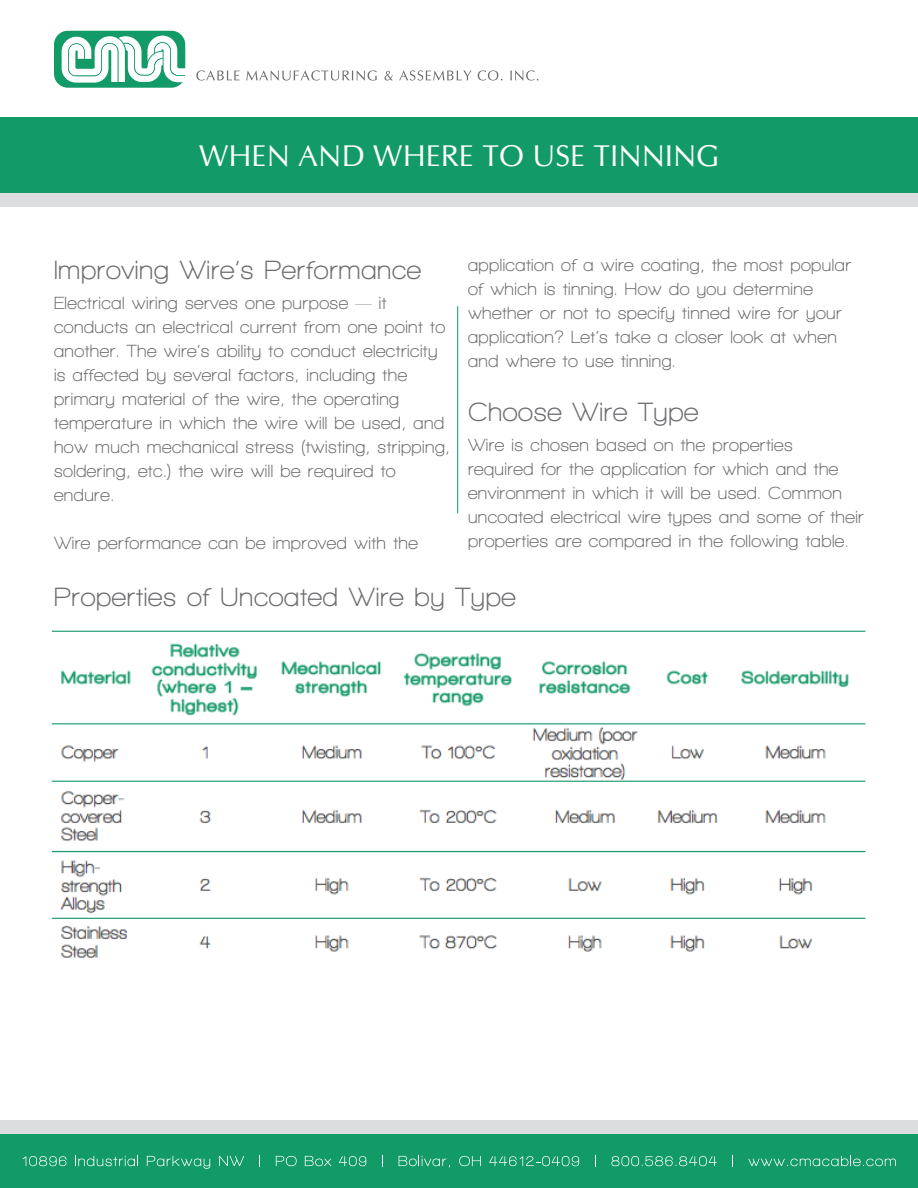
<style>
.page{position:relative;width:918px;height:1188px;background:#fff}
.page>*{position:absolute;margin:0;border:0;box-sizing:border-box;transform-origin:0 0}
.t1{font:30px "CG Omega";color:#fff}
.t2{font:700 27px "Walkway";letter-spacing:.025em;color:#6c6d70}
.t3{font:700 18px/24px "Walkway";letter-spacing:.025em;color:#6c6d70}
</style>
<div class="page">
<div style="left:0;top:1134px;width:918px;height:54px;background:#139b67"></div>
<svg style="left:22px;top:1156px;width:44px;height:10px"></svg>
<svg style="left:75px;top:1156px;width:63px;height:10px"></svg>
<svg style="left:147px;top:1156px;width:63px;height:13px"></svg>
<svg style="left:219px;top:1156px;width:25px;height:10px"></svg>
<svg style="left:259px;top:1155px;width:1px;height:12px"></svg>
<svg style="left:276px;top:1156px;width:21px;height:10px"></svg>
<svg style="left:305px;top:1156px;width:27px;height:10px"></svg>
<svg style="left:339px;top:1156px;width:27px;height:10px"></svg>
<svg style="left:382px;top:1155px;width:1px;height:12px"></svg>
<svg style="left:399px;top:1156px;width:51px;height:11px"></svg>
<svg style="left:459px;top:1156px;width:22px;height:10px"></svg>
<svg style="left:489px;top:1156px;width:90px;height:10px"></svg>
<svg style="left:595px;top:1155px;width:1px;height:12px"></svg>
<svg style="left:611px;top:1156px;width:106px;height:10px"></svg>
<svg style="left:732px;top:1155px;width:1px;height:12px"></svg>
<svg style="left:748px;top:1156px;width:148px;height:10px"></svg>
<div style="left:0;top:117px;width:918px;height:90px;background:#139b67"></div>
<div style="left:0;top:194px;width:918px;height:13px;background:#dcdddf"></div>
<div style="left:0;top:1121px;width:918px;height:13px;background:#dcdddf"></div>
<div style="left:54px;top:31px;width:131px;height:57px;background:#139b67;border-radius:14px"></div>
<svg style="left:62px;top:36px;width:124px;height:47px"></svg>
<svg style="left:196px;top:70px;width:43px;height:11px"></svg>
<svg style="left:246px;top:70px;width:131px;height:11px"></svg>
<svg style="left:384px;top:71px;width:9px;height:10px"></svg>
<svg style="left:399px;top:70px;width:72px;height:11px"></svg>
<svg style="left:478px;top:70px;width:25px;height:11px"></svg>
<svg style="left:510px;top:70px;width:28px;height:11px"></svg>
<img style="left:51px;top:630px;width:815px;height:329px">
<hr style="left:457px;top:306px;width:1px;height:207px;background:#009a67">
<h1 class="t1" style="left:199px;top:138px;width:522px">WHEN AND WHERE TO USE TINNING</h1>
<p class="t3" style="left:468px;top:253px;width:385px">application of a wire coating, the most popular of which is tinning. How do you determine whether or not to specify tinned wire for your application? Let’s take a closer look at when and where to use tinning.</p>
<p class="t2" style="left:468px;top:397px;width:232px">Choose Wire Type</p>
<p class="t3" style="left:468px;top:433px;width:397px">Wire is chosen based on the properties<br>required for the application for which and the environment in which it will be used. Common uncoated electrical wire types and some of their properties are compared in the following table.</p>
<p class="t2" style="left:54px;top:583px;width:463px">Properties of Uncoated Wire by Type</p>
<p class="t2" style="left:54px;top:256px;width:369px">Improving Wire’s Performance</p>
<p class="t3" style="left:54px;top:291px;width:398px">Electrical wiring serves one purpose — it conducts an electrical current from one point to another. The wire’s ability to conduct electricity is affected by several factors, including the primary material of the wire, the operating temperature in which the wire will be used, and how much mechanical stress (twisting, stripping, soldering, etc.) the wire will be required to endure.</p>
<p class="t3" style="left:54px;top:531px;width:365px">Wire performance can be improved with the</p>
</div>
